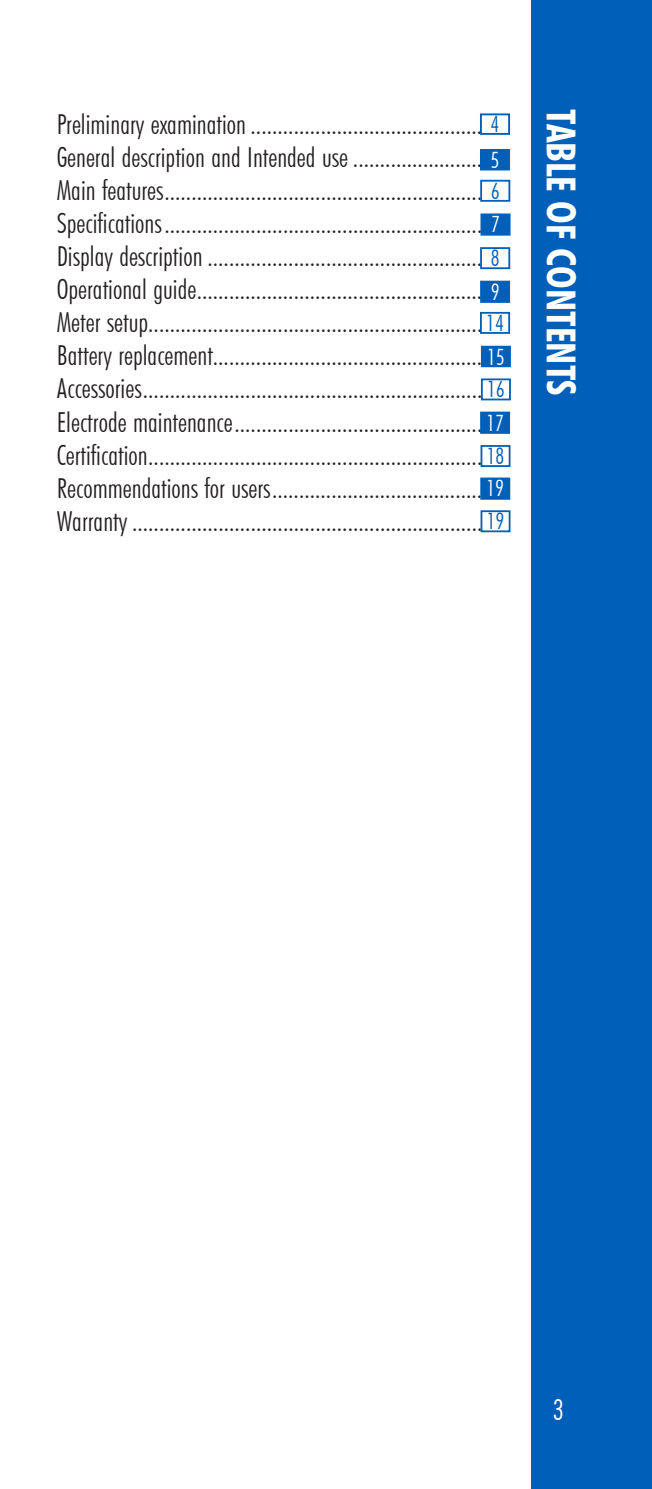
<style>
.page{position:relative;width:652px;height:1489px;background:#fff}
.page>*{position:absolute;margin:0;border:0;box-sizing:border-box;transform-origin:0 0}
.t1{font:700 condensed 40px "Futura BT";color:#fff}
.t2{font:300 condensed 28.5px "Futura BT";color:#fff}
.t3{font:300 condensed 27.5px/33px "Futura BT";color:#231f20;text-align:justify}
.t4{font:300 condensed 22.5px "Futura BT";color:#005fb9}
.t5{font:300 condensed 22.5px "Futura BT";color:#fff}
</style>
<div class="page">
<div style="left:531px;top:0;width:121px;height:1488px;background:#005fb9"></div>
<div style="left:480px;top:113px;width:30px;height:22px;border:2px solid #005fb9"></div>
<div style="left:481px;top:150px;width:28px;height:19px;background:#005fb9"></div>
<div style="left:480px;top:149px;width:30px;height:21px;border:2px solid #005fb9"></div>
<div style="left:481px;top:214px;width:29px;height:21px;background:#005fb9"></div>
<div style="left:480px;top:213px;width:31px;height:23px;border:2px solid #005fb9"></div>
<div style="left:481px;top:281px;width:28px;height:21px;background:#005fb9"></div>
<div style="left:480px;top:281px;width:30px;height:22px;border:2px solid #005fb9"></div>
<div style="left:482px;top:346px;width:28px;height:20px;background:#005fb9"></div>
<div style="left:481px;top:346px;width:30px;height:21px;border:2px solid #005fb9"></div>
<div style="left:480px;top:180px;width:30px;height:22px;border:2px solid #005fb9"></div>
<div style="left:480px;top:247px;width:30px;height:22px;border:2px solid #005fb9"></div>
<div style="left:481px;top:378px;width:30px;height:22px;border:2px solid #005fb9"></div>
<div style="left:480px;top:312px;width:30px;height:22px;border:2px solid #005fb9"></div>
<div style="left:481px;top:412px;width:28px;height:21px;background:#005fb9"></div>
<div style="left:480px;top:411px;width:30px;height:23px;border:2px solid #005fb9"></div>
<div style="left:481px;top:445px;width:29px;height:22px;border:2px solid #005fb9"></div>
<div style="left:481px;top:510px;width:29px;height:22px;border:2px solid #005fb9"></div>
<div style="left:481px;top:478px;width:28px;height:21px;background:#005fb9"></div>
<div style="left:480px;top:477px;width:30px;height:22px;border:2px solid #005fb9"></div>
<p class="t3" style="left:57px;top:108px;width:427px">Preliminary examination ...........................................<br>General description and Intended use ........................<br>Main features...........................................................<br>Specifications...........................................................<br>Display description ...................................................<br>Operational guide.....................................................<br>Meter setup..............................................................<br>Battery replacement..................................................<br>Accessories...............................................................<br>Electrode maintenance..............................................<br>Certification..............................................................<br>Recommendations for users.......................................<br>Warranty .................................................................</p>
<p class="t4" style="left:491px;top:111px;width:10px">4</p>
<p class="t5" style="left:491px;top:146px;width:10px">5</p>
<p class="t4" style="left:491px;top:177px;width:10px">6</p>
<p class="t5" style="left:491px;top:211px;width:10px">7</p>
<p class="t4" style="left:491px;top:244px;width:10px">8</p>
<p class="t5" style="left:491px;top:278px;width:10px">9</p>
<p class="t4" style="left:486px;top:309px;width:19px">14</p>
<p class="t5" style="left:487px;top:343px;width:19px">15</p>
<p class="t4" style="left:487px;top:376px;width:19px">16</p>
<p class="t5" style="left:486px;top:409px;width:19px">17</p>
<p class="t4" style="left:487px;top:442px;width:19px">18</p>
<p class="t5" style="left:486px;top:475px;width:19px">19</p>
<p class="t4" style="left:487px;top:507px;width:19px">19</p>
<h1 class="t1" style="left:585px;top:109px;width:288px;rotate:90deg">TABLE OF CONTENTS</h1>
<p class="t2" style="left:553px;top:1392px;width:13px">3</p>
</div>
